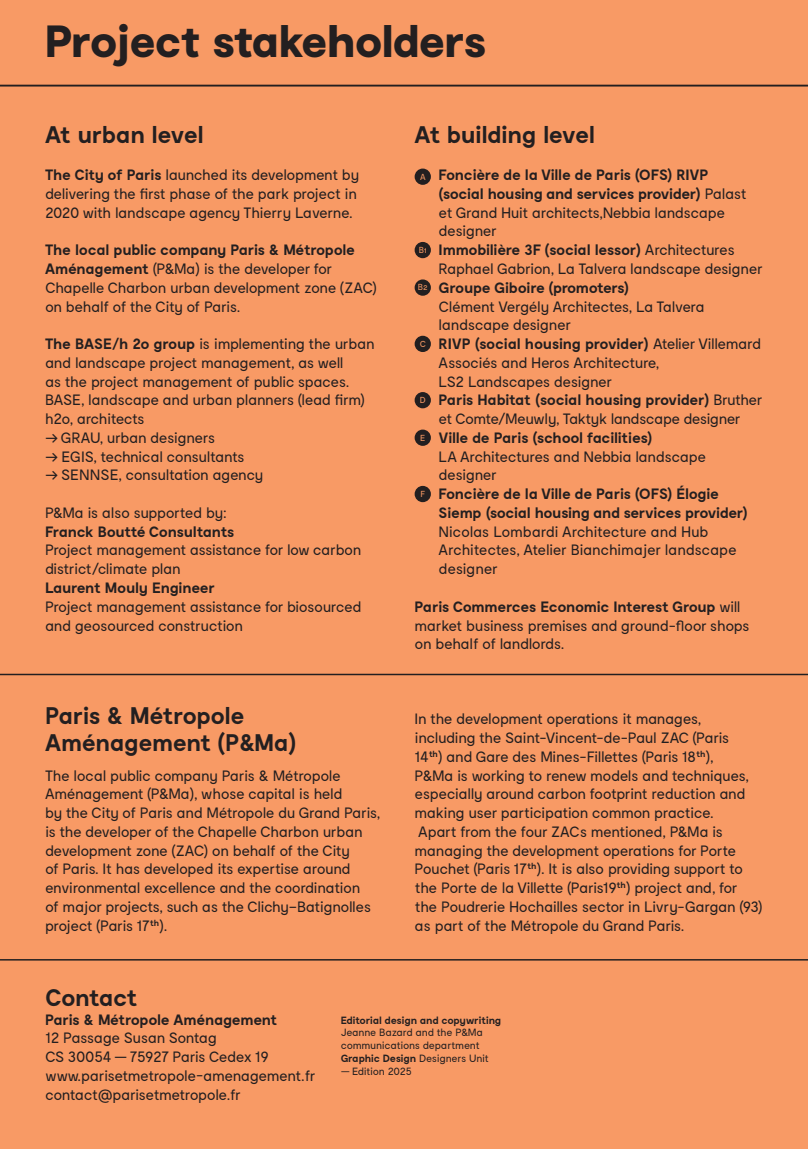
<style>
.page{position:relative;width:808px;height:1149px;background:#fff}
.page>*{position:absolute;margin:0;border:0;box-sizing:border-box;transform-origin:0 0}
.titre{font:900 45px "Moderat";color:#231f20}
.sous-titre{font:700 24px/27px "Moderat";letter-spacing:-.025em;color:#231f20}
.Body{font:700 24px "Moderat";letter-spacing:-.035em;color:#231f20}
.Body-2{font:15px/18.8px "Moderat";letter-spacing:-.035em;color:#231f20}
.Body-3{font:700 15px/18.8px "Moderat";letter-spacing:-.025em;color:#231f20}
._8pt{font:10.5px/12.8px "Moderat";letter-spacing:-.025em;color:#231f20}
.t1{font:8.7px "Moderat";color:#f89a65}
.s1{font-weight:700}
.s2{font-weight:400}
</style>
<div class="page">
<div style="left:0;top:0;width:808px;height:1148px;background:#f89a65"></div>
<hr style="left:0;top:958px;width:808px;height:2px;background:#231f20">
<hr style="left:0;top:673px;width:808px;height:2px;background:#231f20">
<div style="left:415px;top:168px;width:16px;height:17px;background:#231f20;border-radius:50%"></div>
<div style="left:415px;top:242px;width:16px;height:16px;background:#231f20;border-radius:50%"></div>
<div style="left:415px;top:279px;width:16px;height:16px;background:#231f20;border-radius:50%"></div>
<div style="left:415px;top:335px;width:16px;height:17px;background:#231f20;border-radius:50%"></div>
<div style="left:415px;top:392px;width:16px;height:16px;background:#231f20;border-radius:50%"></div>
<div style="left:415px;top:429px;width:16px;height:16px;background:#231f20;border-radius:50%"></div>
<div style="left:415px;top:485px;width:16px;height:17px;background:#231f20;border-radius:50%"></div>
<hr style="left:0;top:85px;width:808px;height:1px;background:#231f20">
<p class="titre" style="left:45px;top:13px;width:443px">Project stakeholders</p>
<p class="sous-titre" style="left:45px;top:122px;width:160px">At urban level</p>
<p class="Body-2" style="left:45px;top:166px;width:316px"><span class="s1">The City of Paris</span> launched its development by delivering the first phase of the park project in<br>2020 with landscape agency Thierry Laverne.</p>
<p class="Body-2" style="left:45px;top:241px;width:333px"><span class="s1">The local public company Paris &amp; Métropole Aménagement</span> (P&amp;Ma) is the developer for Chapelle Charbon urban development zone (ZAC) on behalf of the City of Paris.</p>
<p class="Body-2" style="left:45px;top:335px;width:331px"><span class="s1">The BASE/h 2o group</span> is implementing the urban and landscape project management, as well<br>as the project management of public spaces.</p>
<p class="Body-2" style="left:45px;top:391px;width:322px">BASE, landscape and urban planners (lead firm)</p>
<p class="Body-2" style="left:45px;top:410px;width:101px">h2o, architects</p>
<p class="Body-2" style="left:45px;top:428px;width:172px">→ GRAU, urban designers</p>
<p class="Body-2" style="left:45px;top:447px;width:201px">→ EGIS, technical consultants</p>
<p class="Body-2" style="left:45px;top:466px;width:220px">→ SENNSE, consultation agency</p>
<p class="Body-2" style="left:45px;top:503px;width:183px">P&amp;Ma is also supported by:</p>
<p class="Body-2" style="left:45px;top:522px;width:318px"><span class="s1">Franck Boutté Consultants<br></span>Project management assistance for low carbon district/climate plan</p>
<p class="Body-2" style="left:45px;top:578px;width:318px"><span class="s1">Laurent Mouly Engineer<br></span>Project management assistance for biosourced and geosourced construction</p>
<p class="sous-titre" style="left:45px;top:703px;width:253px">Paris &amp; Métropole<br>Aménagement (P&amp;Ma)</p>
<p class="Body-2" style="left:45px;top:766px;width:337px">The local public company Paris &amp; Métropole Aménagement (P&amp;Ma), whose capital is held<br>by the City of Paris and Métropole du Grand Paris, is the developer of the Chapelle Charbon urban development zone (ZAC) on behalf of the City<br>of Paris. It has developed its expertise around environmental excellence and the coordination<br>of major projects, such as the Clichy–Batignolles project (Paris 17<sup>th</sup>).</p>
<p class="sous-titre" style="left:415px;top:122px;width:182px">At building level</p>
<p class="t1" style="left:420px;top:171px;width:7px">A</p>
<p class="Body-3" style="left:439px;top:166px;width:310px">Foncière de la Ville de Paris (OFS) RIVP (social housing and services provider) <span class="s2">Palast et Grand Huit architects,Nebbia landscape designer</span></p>
<p class="t1" style="left:419px;top:245px;width:9px">B1</p>
<p class="Body-2" style="left:439px;top:241px;width:326px"><span class="s1">Immobilière 3F (social lessor)</span> Architectures<br>Raphael Gabrion, La Talvera landscape designer</p>
<p class="t1" style="left:418px;top:282px;width:11px">B2</p>
<p class="Body-2" style="left:439px;top:278px;width:267px"><span class="s1">Groupe Giboire (promoters)<br></span>Clément Vergély Architectes, La Talvera landscape designer</p>
<p class="t1" style="left:420px;top:339px;width:8px">C</p>
<p class="Body-2" style="left:439px;top:335px;width:324px"><span class="s1">RIVP (social housing provider)</span> Atelier Villemard<br>Associés and Heros Architecture,<br>LS2 Landscapes designer</p>
<p class="t1" style="left:420px;top:395px;width:8px">D</p>
<p class="Body-2" style="left:439px;top:391px;width:325px"><span class="s1">Paris Habitat (social housing provider)</span> Bruther et Comte/Meuwly, Taktyk landscape designer</p>
<p class="t1" style="left:420px;top:432px;width:7px">E</p>
<p class="Body-2" style="left:439px;top:428px;width:269px"><span class="s1">Ville de Paris (school facilities)<br></span>LA Architectures and Nebbia landscape designer</p>
<p class="t1" style="left:420px;top:489px;width:6px">F</p>
<p class="Body-2" style="left:439px;top:485px;width:311px"><span class="s1">Foncière de la Ville de Paris (OFS) Élogie Siemp (social housing and services provider)<br></span>Nicolas Lombardi Architecture and Hub Architectes, Atelier Bianchimajer landscape designer</p>
<p class="Body-2" style="left:415px;top:597px;width:337px"><span class="s1">Paris Commerces Economic Interest Group</span> will market business premises and ground-floor shops on behalf of landlords.</p>
<p class="Body-2" style="left:415px;top:710px;width:349px">In the development operations it manages, including the Saint-Vincent-de-Paul ZAC (Paris<br>14<sup>th</sup>) and Gare des Mines-Fillettes (Paris 18<sup>th</sup>),<br>P&amp;Ma is working to renew models and techniques, especially around carbon footprint reduction and making user participation common practice.<br>Apart from the four ZACs mentioned, P&amp;Ma is managing the development operations for Porte Pouchet (Paris 17<sup>th</sup>). It is also providing support to the Porte de la Villette (Paris19<sup>th</sup>) project and, for the Poudrerie Hochailles sector in Livry-Gargan (93) as part of the Métropole du Grand Paris.</p>
<p class="Body" style="left:45px;top:983px;width:95px">Contact</p>
<p class="Body-2" style="left:45px;top:1010px;width:272px"><span class="s1">Paris &amp; Métropole Aménagement<br></span>12 Passage Susan Sontag<br>CS 30054 — 75927 Paris Cedex 19 www.parisetmetropole-amenagement.fr contact@parisetmetropole.fr</p>
<p class="_8pt" style="left:341px;top:1013px;width:162px"><span class="s1">Editorial design and copywriting<br></span>Jeanne Bazard and the P&amp;Ma communications department<br><span class="s1">Graphic Design</span> Designers Unit</p>
<p class="_8pt" style="left:341px;top:1064px;width:73px">— Edition 2025</p>
</div>
